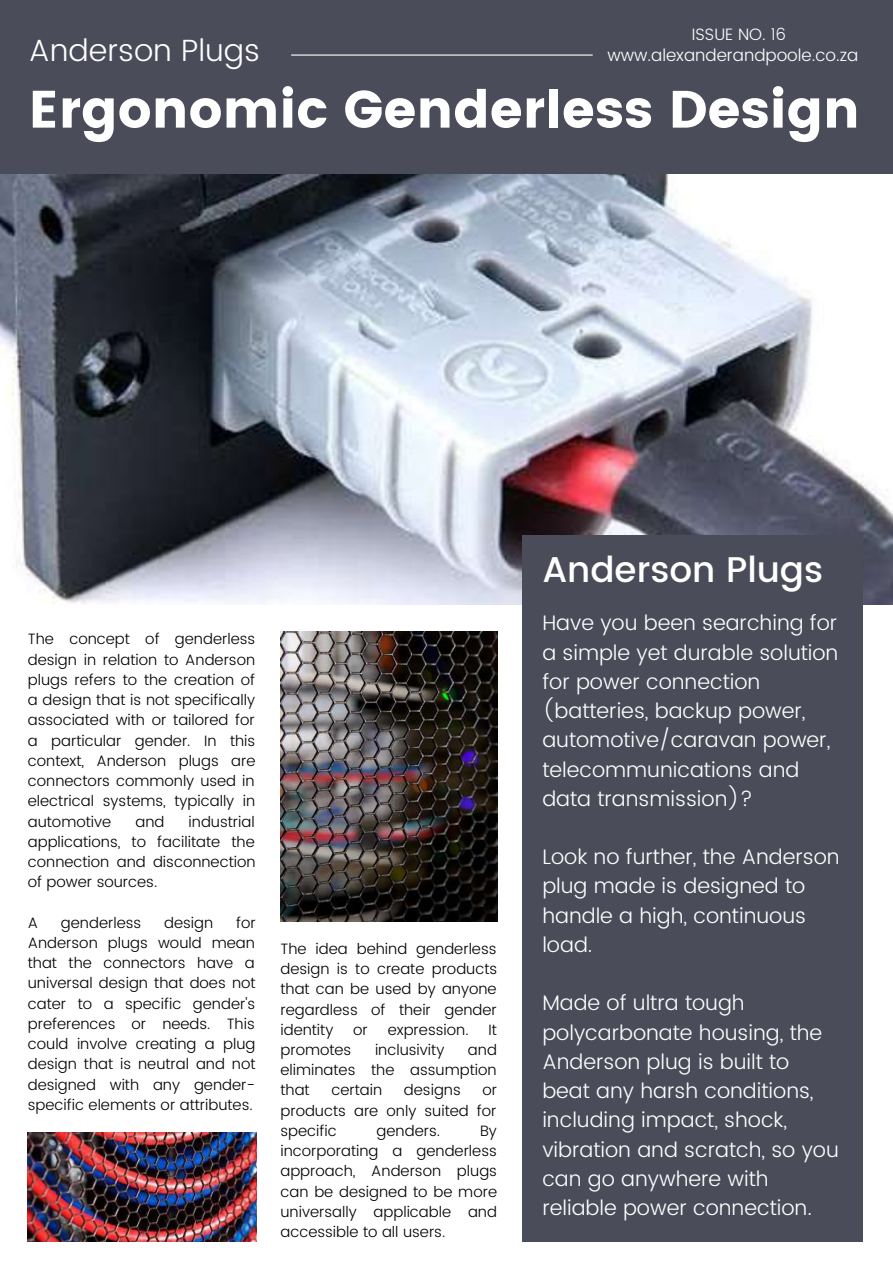
<style>
.page{position:relative;width:893px;height:1264px;background:#fff}
.page>*{position:absolute;margin:0;border:0;box-sizing:border-box;transform-origin:0 0}
.t1{font:52.35px "Poppins";color:#fff}
.t2{font:500 35.7px "Poppins";color:#fff}
.t3{font:300 30.6px "Poppins";color:#fff}
.t4{font:300 21px/29.2px "Poppins";color:#fff}
.t5{font:300 16.95px "Poppins";color:#fff}
.t6{font:300 16.5px "Poppins";color:#fff}
.t7{font:300 15px/20.2px "Poppins";color:#000;text-align:justify}
</style>
<div class="page">
<img style="left:0;top:174px;width:892px;height:430px">
<img style="left:28px;top:1132px;width:228px;height:109px">
<img style="left:280px;top:631px;width:217px;height:290px">
<div style="left:0;top:0;width:892px;height:174px;background:#4b4c5a"></div>
<div style="left:522px;top:535px;width:340px;height:706px;background:#4b4c5a"></div>
<hr style="left:291px;top:54px;width:301px;height:2px;background:#fff">
<p class="t6" style="left:691px;top:25px;width:96px">ISSUE NO. 16</p>
<p class="t5" style="left:607px;top:45px;width:252px">www.alexanderandpoole.co.za</p>
<h3 class="t3" style="left:29px;top:32px;width:233px">Anderson Plugs</h3>
<h1 class="t1" style="left:29px;top:79px;width:832px">Ergonomic Genderless Design</h1>
<p class="t7" style="left:28px;top:629px;width:229px">The concept of genderless design in relation to Anderson plugs refers to the creation of a design that is not specifically associated with or tailored for a particular gender. In this context, Anderson plugs are connectors commonly used in electrical systems, typically in automotive</p>
<p class="t7" style="left:28px;top:811px;width:229px;text-indent:161px">industrial applications, to facilitate the connection and disconnection of power sources.</p>
<p class="t7" style="left:28px;top:912px;width:12px">A</p>
<p class="t7" style="left:61px;top:912px;width:82px">genderless</p>
<p class="t7" style="left:164px;top:912px;width:51px">design</p>
<p class="t7" style="left:135px;top:811px;width:30px">and</p>
<p class="t7" style="left:28px;top:912px;width:229px;text-indent:208px">for Anderson plugs would mean that the connectors have a universal design that does not cater to a specific gender's preferences or needs. This could involve creating a plug design that is neutral and not designed with any gender&shy;specific elements or attributes.</p>
<p class="t7" style="left:280px;top:938px;width:218px">The idea behind genderless design is to create products that can be used by anyone regardless of their gender identity</p>
<p class="t7" style="left:353px;top:1019px;width:16px">or</p>
<p class="t7" style="left:388px;top:1019px;width:82px">expression.</p>
<p class="t7" style="left:488px;top:1019px;width:10px">It</p>
<p class="t7" style="left:280px;top:1039px;width:72px">promotes</p>
<p class="t7" style="left:375px;top:1039px;width:71px">inclusivity</p>
<p class="t7" style="left:280px;top:1039px;width:218px;text-indent:187px">and eliminates the assumption that</p>
<p class="t7" style="left:331px;top:1080px;width:52px">certain</p>
<p class="t7" style="left:404px;top:1080px;width:58px">designs</p>
<p class="t7" style="left:280px;top:1080px;width:218px;text-indent:202px">or products are only suited for specific</p>
<p class="t7" style="left:376px;top:1120px;width:65px">genders.</p>
<p class="t7" style="left:280px;top:1120px;width:218px;text-indent:199px">By incorporating a genderless approach, Anderson plugs can be designed to be more universally applicable and accessible to all users.</p>
<h2 class="t2" style="left:542px;top:548px;width:282px">Anderson Plugs</h2>
<h3 class="t4" style="left:542px;top:608px;width:297px">Have you been searching for a simple yet durable solution for power connection (batteries, backup power, automotive/caravan power, telecommunications and data transmission)?</h3>
<h3 class="t4" style="left:542px;top:842px;width:299px">Look no further, the Anderson plug made is designed to handle a high, continuous load.</h3>
<h3 class="t4" style="left:542px;top:988px;width:298px">Made of ultra tough polycarbonate housing, the<br>Anderson plug is built to beat any harsh conditions, including impact, shock, vibration and scratch, so you can go anywhere with reliable power connection.</h3>
</div>
